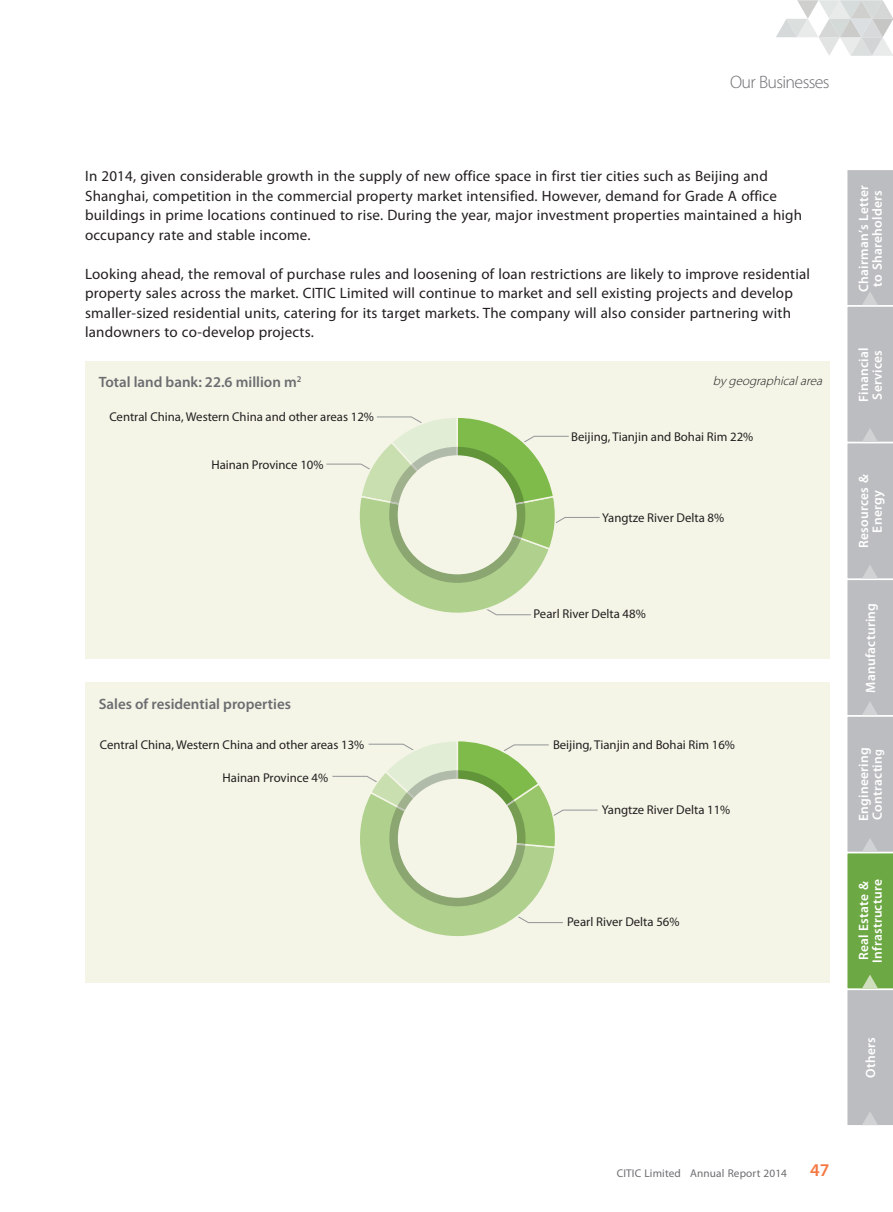
<style>
.page{position:relative;width:893px;height:1212px;background:#fff}
.page>*{position:absolute;margin:0;border:0;box-sizing:border-box;transform-origin:0 0}
.t1{font:300 18px "Myriad Pro";letter-spacing:-.035em;color:#6c6d70}
.t2{font:600 18px "Myriad Pro";color:#f47943}
.t3{font:15px/19.5px "Myriad Pro";letter-spacing:.015em;color:#231f20}
.t4{font:600 15px "Myriad Pro";color:#6c6d70}
.t5{font:600 13.5px/13.5px "Myriad Pro";letter-spacing:.02em;color:#fff}
.t6{font:12.75px "Myriad Pro";color:#231f20}
.t7{font:italic 300 12.75px "Myriad Pro";color:#231f20}
.t8{font:11.25px "Myriad Pro";letter-spacing:.015em;color:#6c6d70}
.s1{font-size:12px}
</style>
<div class="page">
<svg style="left:776px;top:0;width:116px;height:56px"></svg>
<svg style="left:847px;top:170px;width:45px;height:955px;background:#b6beb3"></svg>
<div style="left:85px;top:361px;width:744px;height:298px;background:#f4f5e7"></div>
<svg style="left:326px;top:416px;width:274px;height:200px"></svg>
<div style="left:397px;top:455px;width:120px;height:119px;background:#f4f5e7;border-radius:50%"></div>
<div style="left:85px;top:683px;width:744px;height:300px;background:#f4f5e7"></div>
<svg style="left:332px;top:741px;width:266px;height:195px"></svg>
<div style="left:398px;top:779px;width:119px;height:119px;background:#f4f5e7;border-radius:50%"></div>
<p class="t1" style="left:730px;top:75px;width:101px">Our Businesses</p>
<p class="t3" style="left:85px;top:168px;width:718px">In 2014, given considerable growth in the supply of new office space in first tier cities such as Beijing and Shanghai, competition in the commercial property market intensified. However, demand for Grade A office buildings in prime locations continued to rise. During the year, major investment properties maintained a high occupancy rate and stable income.</p>
<p class="t3" style="left:85px;top:265px;width:726px">Looking ahead, the removal of purchase rules and loosening of loan restrictions are likely to improve residential property sales across the market. CITIC Limited will continue to market and sell existing projects and develop smaller-sized residential units, catering for its target markets. The company will also consider partnering with landowners to co-develop projects.</p>
<p class="t4" style="left:99px;top:377px;width:204px">Total land bank: 22.6 million m<sup>2</sup></p>
<p class="t7" style="left:712px;top:376px;width:113px">by geographicalarea</p>
<p class="t6" style="left:109px;top:412px;width:266px">Central China, Western China and other areas 12%</p>
<p class="t6" style="left:211px;top:459px;width:114px">Hainan Province 10%</p>
<p class="t4" style="left:99px;top:698px;width:194px">Sales of residential properties</p>
<p class="t6" style="left:100px;top:740px;width:266px">Central China, Western China and other areas 13%</p>
<p class="t6" style="left:222px;top:773px;width:107px">Hainan Province 4%</p>
<p class="t6" style="left:571px;top:432px;width:183px">Beijing, Tianjin and Bohai Rim 22%</p>
<p class="t6" style="left:602px;top:513px;width:123px">Yangtze River Delta 8%</p>
<p class="t6" style="left:533px;top:609px;width:114px">Pearl River Delta 48%</p>
<p class="t6" style="left:553px;top:740px;width:183px">Beijing, Tianjin and Bohai Rim 16%</p>
<p class="t6" style="left:602px;top:805px;width:130px">Yangtze River Delta 11%</p>
<p class="t6" style="left:567px;top:917px;width:114px">Pearl River Delta 56%</p>
<p class="t5" style="left:857px;top:292px;width:109px;text-align:center;rotate:-90deg">Chairman’s Letter to Shareholders</p>
<p class="t5" style="left:857px;top:402px;width:56px;rotate:-90deg">Financial<br>Services</p>
<p class="t5" style="left:857px;top:548px;width:75px;text-align:center;rotate:-90deg">Resources &amp;<br>Energy</p>
<p class="t5" style="left:864px;top:693px;width:91px;rotate:-90deg">Manufacturing</p>
<p class="t5" style="left:857px;top:821px;width:75px;rotate:-90deg">Engineering<br>Contractin<span class="s1">g</span></p>
<p class="t5" style="left:857px;top:963px;width:85px;rotate:-90deg">Real Estate &amp;<br>Infrastructure</p>
<p class="t5" style="left:864px;top:1078px;width:42px;rotate:-90deg">Others</p>
<p class="t8" style="left:616px;top:1169px;width:172px">CITIC Limited Annual Report 2014</p>
<p class="t2" style="left:810px;top:1163px;width:21px">47</p>
</div>
